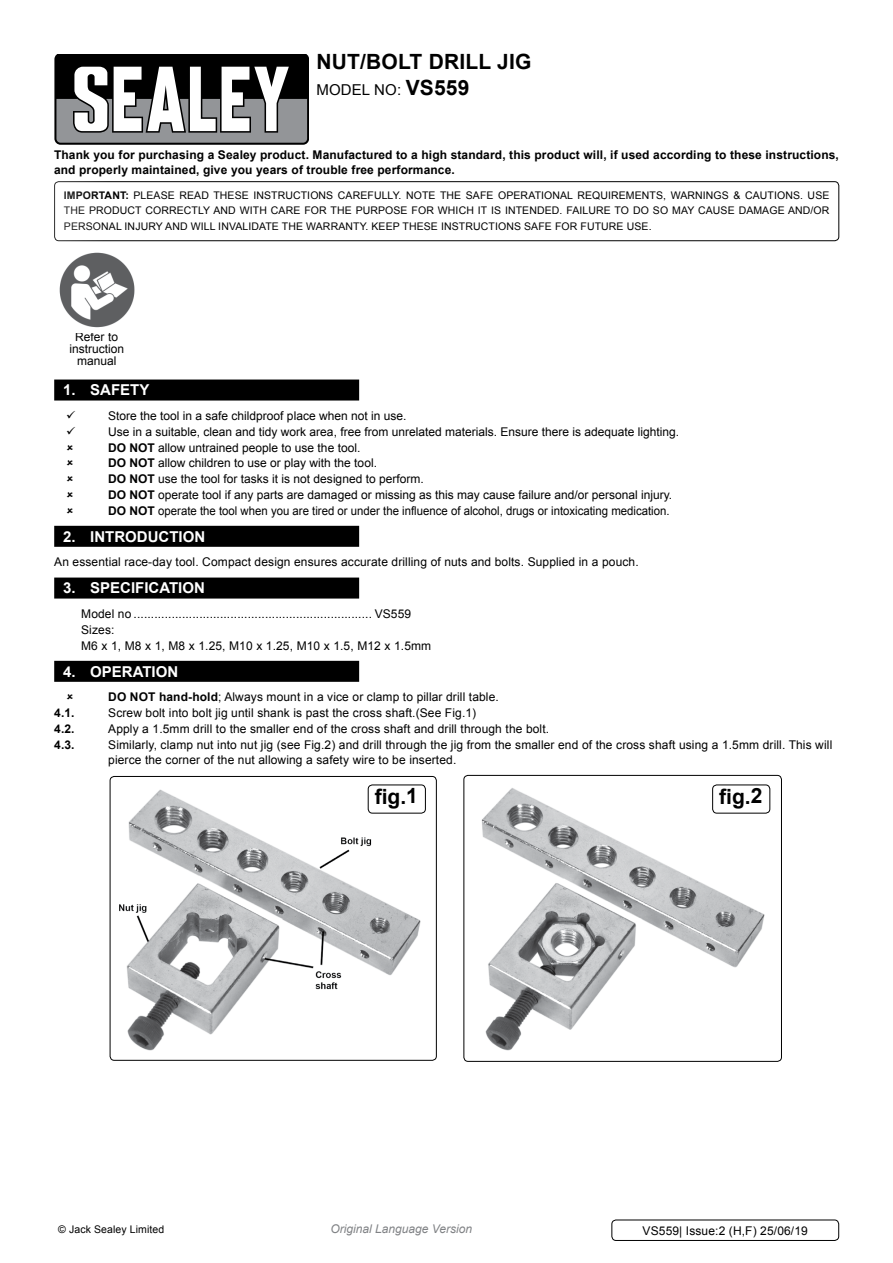
<style>
.page{position:relative;width:893px;height:1263px;background:#fff}
.page>*{position:absolute;margin:0;border:0;box-sizing:border-box;transform-origin:0 0}
.t1{font:700 21px "Arial";letter-spacing:.01em;color:#000}
.t2{font:700 15px "Arial";color:#fff}
.t3{font:15px "Arial";letter-spacing:.01em;color:#000}
.t4{font:12px/15.8px "Arial";letter-spacing:.01em;color:#000}
.t5{font:700 12px/15.8px "Arial";letter-spacing:.01em;color:#000}
.t6{font:italic 12px "Arial";color:#808285}
.t7{font:10.5px/15.8px "Arial";letter-spacing:.01em;color:#000;text-align:justify}
.s1{font-weight:700;font-size:21px}
.s2{font-weight:700}
</style>
<div class="page">
<svg style="left:54px;top:54px;width:255px;height:90px"></svg>
<div style="left:54px;top:181px;width:785px;height:60px;border:1px solid #000;border-radius:4px"></div>
<div style="left:54px;top:379px;width:305px;height:21px;background:#000"></div>
<div style="left:54px;top:526px;width:305px;height:21px;background:#000"></div>
<div style="left:54px;top:577px;width:305px;height:21px;background:#000"></div>
<div style="left:54px;top:661px;width:305px;height:21px;background:#000"></div>
<img style="left:59px;top:252px;width:76px;height:76px">
<img style="left:465px;top:777px;width:306px;height:283px">
<div style="left:463px;top:775px;width:319px;height:287px;border:1px solid #000;border-radius:4px"></div>
<img style="left:111px;top:776px;width:324px;height:283px">
<div style="left:110px;top:776px;width:327px;height:285px;border:1px solid #000;border-radius:4px"></div>
<div style="left:368px;top:785px;width:57px;height:28px;background:#fff;border-radius:4px"></div>
<div style="left:368px;top:784px;width:58px;height:29px;border:1px solid #000;border-radius:4px"></div>
<div style="left:713px;top:785px;width:57px;height:28px;background:#fff;border-radius:4px"></div>
<div style="left:712px;top:784px;width:58px;height:29px;border:1px solid #000;border-radius:4px"></div>
<div style="left:611px;top:1219px;width:228px;height:22px;border:1px solid #000;border-radius:4px"></div>
<h1 class="t1" style="left:316px;top:48px;width:217px">nUT/BOLT DRILL JIG</h1>
<p class="t3" style="left:316px;top:80px;width:155px">mODEL NO: <span class="s1">VS559</span></p>
<p class="t5" style="left:54px;top:147px;width:786px">Thank you for purchasing a Sealey product. Manufactured to a high standard, this product will, if used according to these instructions, and properly maintained, give you years of trouble free performance.</p>
<p class="t7" style="left:64px;top:187px;width:767px"><span class="s2">IMPORTANT:</span> PLEASE READ THESE INSTRUCTIONS CAREFULLY. NOTE THE SAFE OPERATIONAL REQUIREMENTS, WARNINGS &amp; CAUTIONS. USE THE PRODUCT CORRECTLY AND WITH CARE FOR THE PURPOSE FOR WHICH IT IS INTENDED. FAILURE TO DO SO MAY CAUSE DAMAGE AND/OR PERSONAL INJURY AND WILL INVALIDATE THE WARRANTY. KEEP THESE INSTRUCTIONS SAFE FOR FUTURE USE.</p>
<p class="t4" style="left:69px;top:331px;width:56px;line-height:12px;text-align:center">Refer to instruction manual</p>
<p class="t2" style="left:63px;top:380px;width:88px">1. SAFETY</p>
<p class="t4" style="left:108px;top:408px;width:572px">Store the tool in a safe childproof place when not in use.<br>Use in a suitable, clean and tidy work area, free from unrelated materials. Ensure there is adequate lighting.<br><span class="s2">DO NOT</span> allow untrained people to use the tool.<br><span class="s2">DO NOT</span> allow children to use or play with the tool.<br><span class="s2">DO N OT</span> use the tool for tasks it is not designed to perform.<br><span class="s2">DO NOT</span> operate tool if any parts are damaged or missing as this may cause failure and/or personal injury.<br><span class="s2">DO NOT</span> operate the tool when you are tired or under the influence of alcohol, drugs or intoxicating medication.</p>
<p class="t2" style="left:63px;top:526px;width:54px">2. introdu</p>
<p class="t2" style="left:159px;top:526px;width:48px">ction</p>
<p class="t4" style="left:54px;top:554px;width:586px">An essential race-day tool. Compact design ensures accurate drilling of nuts and bolts. Supplied in a pouch.</p>
<p class="t2" style="left:63px;top:578px;width:106px">3. specificatio</p>
<p class="t2" style="left:194px;top:578px;width:12px">n</p>
<p class="t4" style="left:81px;top:606px;width:352px">Model no ..................................................................... VS559<br>Sizes:<br>M6 x 1, M8 x 1, M8 x 1.25, M10 x 1.25, M10 x 1.5, M12 x 1.5mm</p>
<p class="t2" style="left:63px;top:661px;width:59px">4. operatio</p>
<p class="t2" style="left:167px;top:661px;width:12px">n</p>
<p class="t4" style="left:108px;top:689px;width:392px"><span class="s2">Do not hand-hold</span>; Always mount in a vice or clamp to pillar drill table.</p>
<p class="t5" style="left:54px;top:705px;width:22px">4.1.</p>
<p class="t4" style="left:108px;top:705px;width:370px">Screw bolt into bolt jig until shank is past the cross shaft.(See Fig.1)</p>
<p class="t5" style="left:54px;top:721px;width:22px">4.2.</p>
<p class="t4" style="left:108px;top:721px;width:442px">Apply a 1.5mm drill to the smaller end of the cross shaft and drill through the bolt.</p>
<p class="t5" style="left:54px;top:737px;width:22px">4.3.</p>
<p class="t4" style="left:108px;top:737px;width:726px">Similarly, clamp nut into nut jig (see Fig.2) and drill through the jig from the smaller end of the cross shaft using a 1.5mm drill. This will pierce the corner of the nut allowing a safety wire to be inserted.</p>
<h1 class="t1" style="left:375px;top:782px;width:45px">fig.1</h1>
<h1 class="t1" style="left:719px;top:782px;width:45px">fig.2</h1>
<p class="t7" style="left:58px;top:1221px;width:108px">© Jack Sealey Limited</p>
<p class="t6" style="left:330px;top:1220px;width:143px">Original Language Version</p>
<p class="t4" style="left:643px;top:1223px;width:167px">VS559| Issue:2 (H,F) 25/06/19</p>
</div>
